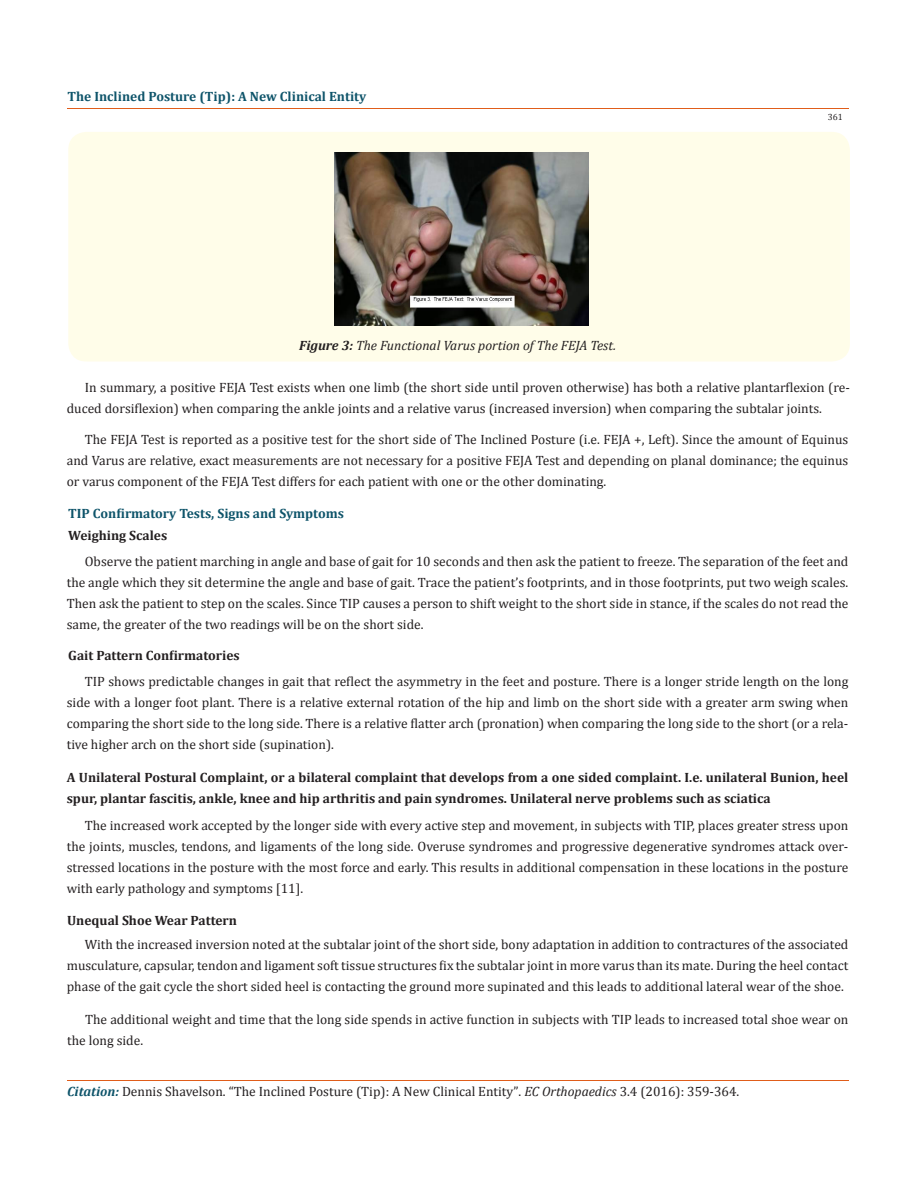
<style>
.page{position:relative;width:917px;height:1190px;background:#fff}
.page>*{position:absolute;margin:0;border:0;box-sizing:border-box;transform-origin:0 0}
.t1{font:13.5px/21px "Cambria";color:#231f20;text-align:justify}
.t2{font:700 13.5px/21px "Cambria";color:#231f20}
.t3{font:700 13.5px "Cambria";color:#0e546a}
.t4{font:italic 13.5px "Cambria";color:#231f20}
.t5{font:9px "Cambria";color:#231f20}
.s1{font-weight:700}
.s2{font-weight:700;font-style:italic;color:#0e546a}
.s3{font-size:13.35px}
.s4{font-style:italic}
</style>
<div class="page">
<hr style="left:67px;top:1080px;width:781px;height:1px;background:#e05d1a">
<div style="left:68px;top:132px;width:781px;height:229px;background:#fffde9;border-radius:18px"></div>
<img style="left:334px;top:153px;width:254px;height:172px">
<p class="t3" style="left:68px;top:87px;width:300px">The Inclined Posture (Tip): A New Clinical Entity</p>
<p class="t5" style="left:827px;top:111px;width:16px">361</p>
<p class="t4" style="left:299px;top:336px;width:318px"><span class="s1">Figure 3:</span> The Functional Varus portion of The FEJA Test.</p>
<p class="t1" style="left:67px;top:376px;width:784px;text-indent:18px">In summary, a positive FEJA Test exists when one limb (the short side until proven otherwise) has both a relative plantarflexion (re&shy;duced dorsiflexion) when comparing the ankle joints and a relative varus (increased inversion) when comparing the subtalar joints.</p>
<p class="t1" style="left:67px;top:429px;width:783px;text-indent:18px">The FEJA Test is reported as a positive test for the short side of The Inclined Posture (i.e. FEJA +, Left). Since the amount of Equinus and Varus are relative, exact measurements are not necessary for a positive FEJA Test and depending on planal dominance; the equinus or varus component of the FEJA Test differs for each patient with one or the other dominating.</p>
<p class="t3" style="left:68px;top:503px;width:277px">TIP Confirmatory Tests, Signs and Symptoms</p>
<p class="t2" style="left:68px;top:525px;width:101px">Weighing Scales</p>
<p class="t1" style="left:67px;top:550px;width:783px;text-indent:18px">Observe the patient marching in angle and base of gait for 10 seconds and then ask the patient to freeze. The separation of the feet and the angle which they sit determine the angle and base of gait. Trace the patient’s footprints, and in those footprints, put two weigh scales.<br>Then ask the patient to step on the scales. Since TIP causes a person to shift weight to the short side in stance, if the scales do not read the same, the greater of the two readings will be on the short side.</p>
<p class="t2" style="left:68px;top:644px;width:173px">Gait Pattern Confirmatories</p>
<p class="t1" style="left:67px;top:671px;width:783px;text-indent:18px">TIP shows predictable changes in gait that reflect the asymmetry in the feet and posture. There is a longer stride length on the long side with a longer foot plant. There is a relative external rotation of the hip and limb on the short side with a greater arm swing when comparing the short side to the long side. There is a relative flatter arch (pronation) when comparing the long side to the short (or a rela&shy;tive higher arch on the short side (supination).</p>
<p class="t2" style="left:67px;top:766px;width:783px">A Unilateral Postural Complaint, or a bilateral complaint that develops from a one sided complaint. I.e. unilateral Bunion, heel spur, plantar fascitis, ankle, knee and hip arthritis and pain syndromes. Unilateral nerve problems such as sciatica</p>
<p class="t1" style="left:67px;top:814px;width:783px;text-indent:18px">The increased work accepted by the longer side with every active step and movement, in subjects with TIP, places greater stress upon the joints, muscles, tendons, and ligaments of the long side. Overuse syndromes and progressive degenerative syndromes attack over&shy;stressed locations in the posture with the most force and early. This results in additional compensation in these locations in the posture with early pathology and symptoms [11].</p>
<p class="t2" style="left:67px;top:909px;width:171px">Unequal Shoe Wear Pattern</p>
<p class="t1" style="left:67px;top:934px;width:783px;text-indent:18px">With the increased inversion noted at the subtalar joint of the short side, bony adaptation in addition to contractures of the associated musculature, capsular, tendon and ligament soft tissue structures fix the subtalar joint in more varus than its mate. During the heel contact phase of the gait cycle the short sided heel is contacting the ground more supinated and this leads to additional lateral wear of the shoe.</p>
<p class="t1" style="left:67px;top:1008px;width:782px;text-indent:18px">The additional weight and time that the long side spends in active function in subjects with TIP leads to increased total shoe wear on the long side.</p>
<p class="t1" style="left:67px;top:1080px;width:673px"><span class="s2">Citation:</span> Dennis Shavelson. “The Inclined Posture (Tip): A New Clinical Entity”<span class="s3">.</span> <span class="s4">EC Orthopaedics</span> <span class="s3">3</span>.4 (2016): 359-364.</p>
</div>
